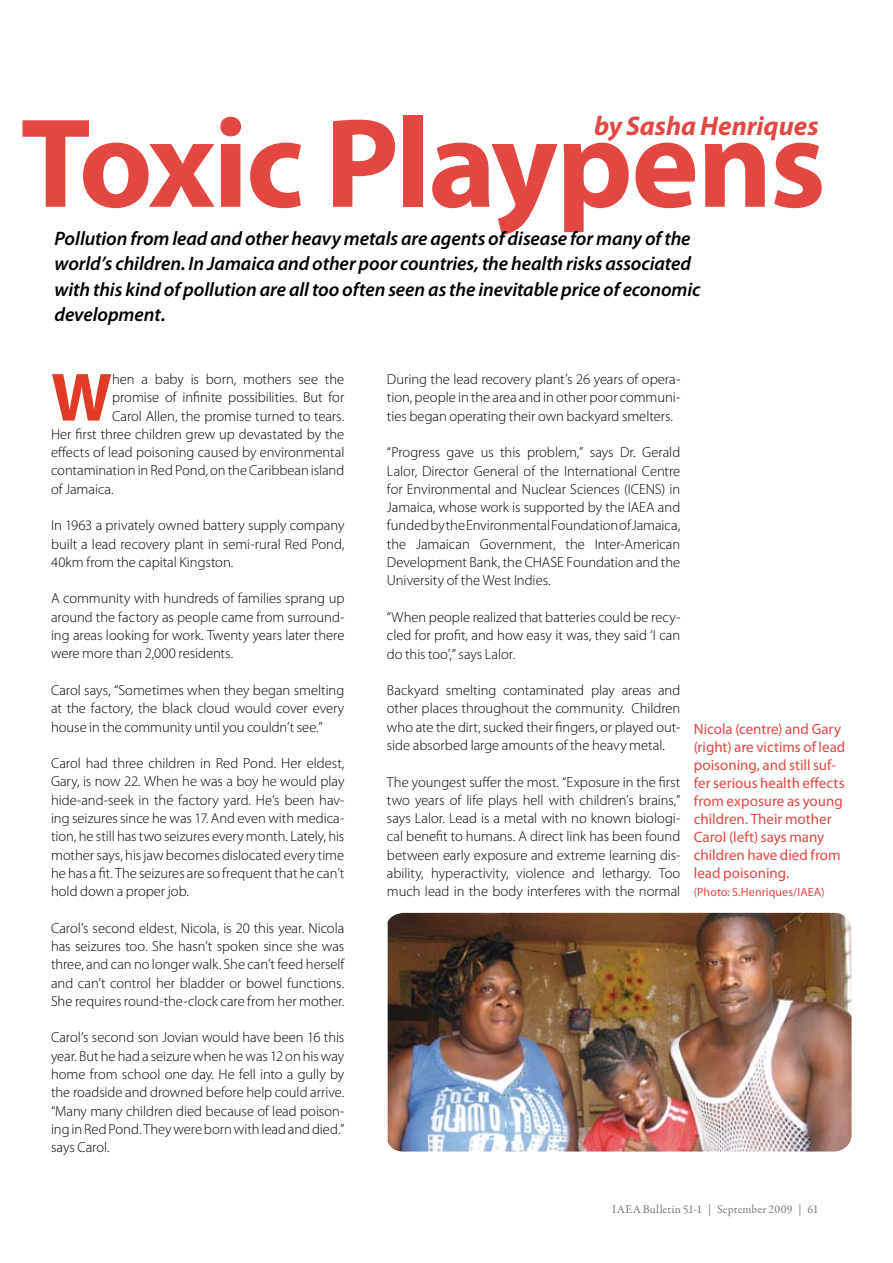
<style>
.page{position:relative;width:893px;height:1263px;background:#fff}
.page>*{position:absolute;margin:0;border:0;box-sizing:border-box;transform-origin:0 0}
.t1{font:700 128.25px "Myriad Pro";letter-spacing:-.02em;color:#e34742}
.t2{font:700 68.85px "Myriad Pro";color:#e13b26}
.t3{font:italic 700 27px "Myriad Pro";color:#e34742}
.t4{font:italic 600 19.5px/25.5px "Myriad Pro";letter-spacing:-.005em;color:#000}
.t5{font:15px/18px "Myriad Pro";color:#e34742}
.t6{font:300 14.55px/18.3px "Myriad Pro";letter-spacing:-.005em;color:#000;text-align:justify}
.t7{font:12px "Garamond Premr Pro";letter-spacing:.015em;color:#7c7a7d}
.t8{font:12px "Myriad Pro";letter-spacing:.005em;color:#e34742}
</style>
<div class="page">
<img style="left:388px;top:913px;width:463px;height:238px">
<h1 class="t1" style="left:21px;top:80px;width:807px">Toxic Playpens</h1>
<h3 class="t3" style="left:594px;top:109px;width:226px">by Sasha Henriques</h3>
<p class="t4" style="left:55px;top:225px;width:648px">Pollution from lead and other heavy metals are agents of disease for many of the world’s children. In Jamaica and other poor countries, the health risks associated with this kind of pollution are all too often seen as the inevitable price of economic development.</p>
<h2 class="t2" style="left:51px;top:352px;width:63px">W</h2>
<p class="t6" style="left:112px;top:370px;width:234px">hen a baby is born, mothers see the</p>
<p class="t6" style="left:112px;top:388px;width:234px">promise of infinite possibilities. But for</p>
<p class="t6" style="left:112px;top:406px;width:234px">Carol Allen, the promise turned to tears.</p>
<p class="t6" style="left:51px;top:425px;width:295px">Her first three children grew up devastated by the</p>
<p class="t6" style="left:51px;top:443px;width:295px">effects of lead poisoning caused by environmental</p>
<p class="t6" style="left:51px;top:461px;width:295px">contamination in Red Pond, on the Caribbean island</p>
<p class="t6" style="left:51px;top:480px;width:64px">of Jamaica.</p>
<p class="t6" style="left:51px;top:516px;width:295px">In 1963 a privately owned battery supply company built a lead recovery plant in semi-rural Red Pond, 40km from the capital Kingston.</p>
<p class="t6" style="left:51px;top:589px;width:295px">A community with hundreds of families sprang up around the factory as people came from surround&shy;ing areas looking for work. Twenty years later there were more than 2,000 residents.</p>
<p class="t6" style="left:51px;top:681px;width:295px">Carol says, “Sometimes when they began smelting at the factory, the black cloud would cover every house in the community until you couldn’t see.”</p>
<p class="t6" style="left:51px;top:754px;width:295px">Carol had three children in Red Pond. Her eldest, Gary, is now 22. When he was a boy he would play hide-and-seek in the factory yard. He’s been hav&shy;ing seizures since he was 17. And even with medica&shy;tion, he still has two seizures every month. Lately, his mother says, his jaw becomes dislocated every time he has a fit. The seizures are so frequent that he can’t hold down a proper job.</p>
<p class="t6" style="left:51px;top:918px;width:295px">Carol’s second eldest, Nicola, is 20 this year. Nicola has seizures too. She hasn’t spoken since she was three, and can no longer walk. She can’t feed herself and can’t control her bladder or bowel functions.<br>She requires round-the-clock care from her mother.</p>
<p class="t6" style="left:51px;top:1028px;width:295px">Carol’s second son Jovian would have been 16 this year. But he had a seizure when he was 12 on his way home from school one day. He fell into a gully by the roadside and drowned before help could arrive. “Many many children died because of lead poison&shy;ing in Red Pond. They were born with lead and died.” says Carol.</p>
<p class="t6" style="left:387px;top:370px;width:295px">During the lead recovery plant’s 26 years of opera&shy;tion, people in the area and in other poor communi&shy;ties began operating their own backyard smelters.</p>
<p class="t6" style="left:387px;top:443px;width:295px">“Progress gave us this problem,” says Dr. Gerald Lalor, Director General of the International Centre for Environmental and Nuclear Sciences (ICENS) in Jamaica, whose work is supported by the IAEA and funded by the Environmental Foundation of Jamaica, the Jamaican Government, the Inter-American Development Bank, the CHASE Foundation and the University of the West Indies.</p>
<p class="t6" style="left:387px;top:608px;width:295px">“When people realized that batteries could be recy&shy;cled for profit, and how easy it was, they said ‘I can do this too’,” says Lalor.</p>
<p class="t6" style="left:387px;top:681px;width:295px">Backyard smelting contaminated play areas and other places throughout the community. Children who ate the dirt, sucked their fingers, or played out&shy;side absorbed large amounts of the heavy metal.</p>
<p class="t6" style="left:387px;top:772px;width:295px">The youngest suffer the most. “Exposure in the first two years of life plays hell with children’s brains,” says Lalor. Lead is a metal with no known biologi&shy;cal benefit to humans. A direct link has been found between early exposure and extreme learning dis&shy;ability, hyperactivity, violence and lethargy. Too much lead in the body interferes with the normal</p>
<p class="t5" style="left:694px;top:719px;width:153px">Nicola (centre) and Gary (right) are victims of lead poisoning, and still suf&shy;fer serious health effects from exposure as young children. Their mother<br>Carol (left) says many children have died from lead poisoning.</p>
<p class="t8" style="left:694px;top:884px;width:132px">(Photo: S.Henriques/IAEA)</p>
<p class="t7" style="left:612px;top:1201px;width:208px">IAEA Bulletin 51-1 | September 2009 | 61</p>
</div>
